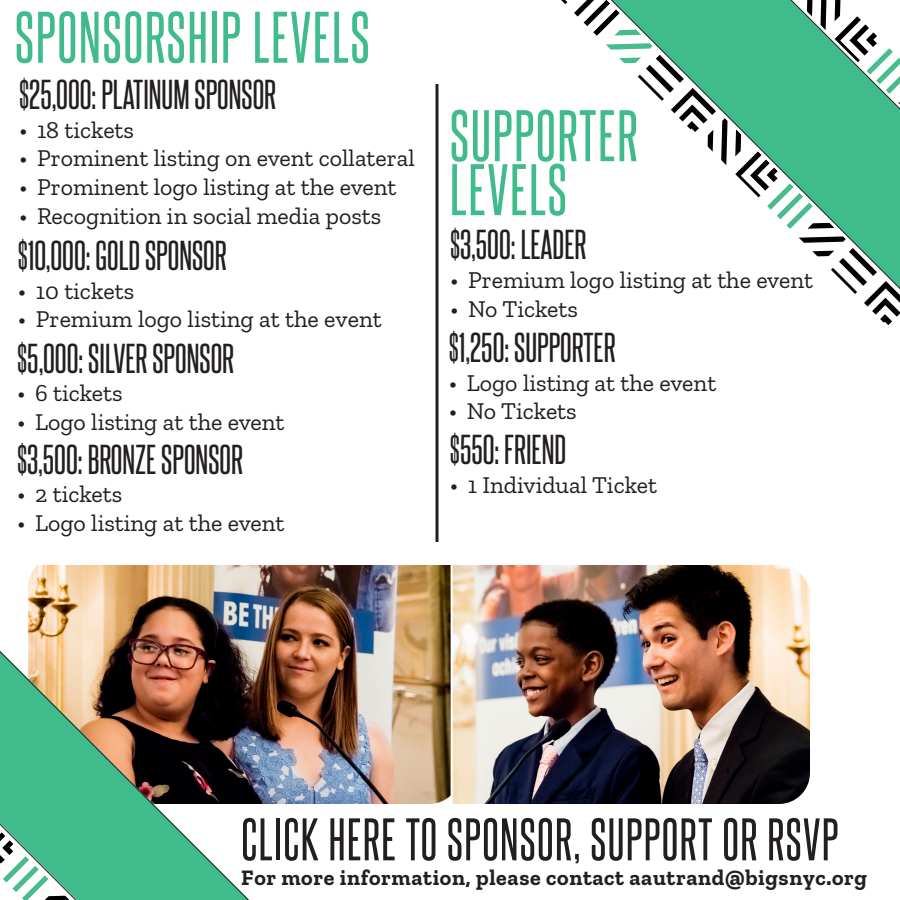
<style>
.page{position:relative;width:900px;height:900px;background:#fff}
.page>*{position:absolute;margin:0;border:0;box-sizing:border-box;transform-origin:0 0}
.t1{font:62px "Steelfish Rg";letter-spacing:.03em;color:#40bb8c}
.t2{font:51px "Steelfish Rg";letter-spacing:.03em;color:#231f20}
.t3{font:36px "Steelfish Rg";color:#231f20}
.t4{font:24px "Zilla Slab";color:#231f20}
.t5{font:700 22px "Zilla Slab";letter-spacing:.03em;color:#231f20}
</style>
<div class="page">
<hr style="left:436px;top:84px;width:2px;height:458px;background:#231f20">
<img style="left:0;top:479px;width:453px;height:421px">
<img style="left:453px;top:565px;width:357px;height:239px">
<svg style="left:561px;top:0;width:339px;height:325px"></svg>
<p class="t1" style="left:15px;top:-7px;width:356px">SPONSORSHIP LEVELS</p>
<p class="t3" style="left:19px;top:68px;width:259px">$25,000: PLATINUM SPONSOR</p>
<p class="t4" style="left:19px;top:116px;width:117px">• 18 tickets</p>
<p class="t4" style="left:19px;top:145px;width:397px">• Prominent listing on event collateral</p>
<p class="t4" style="left:19px;top:174px;width:379px">• Prominent logo listing at the event</p>
<p class="t4" style="left:19px;top:203px;width:364px">• Recognition in social media posts</p>
<p class="t3" style="left:18px;top:229px;width:210px">$10,000: GOLD SPONSOR</p>
<p class="t4" style="left:18px;top:277px;width:118px">• 10 tickets</p>
<p class="t4" style="left:18px;top:306px;width:365px">• Premium logo listing at the event</p>
<p class="t3" style="left:17px;top:332px;width:219px">$5,000: SILVER SPONSOR</p>
<p class="t4" style="left:17px;top:380px;width:107px">• 6 tickets</p>
<p class="t4" style="left:17px;top:409px;width:269px">• Logo listing at the event</p>
<p class="t3" style="left:17px;top:433px;width:228px">$3,500: BRONZE SPONSOR</p>
<p class="t4" style="left:17px;top:481px;width:107px">• 2 tickets</p>
<p class="t4" style="left:17px;top:510px;width:269px">• Logo listing at the event</p>
<p class="t1" style="left:450px;top:92px;width:189px">SUPPORTER</p>
<p class="t1" style="left:450px;top:146px;width:118px">LEVELS</p>
<p class="t3" style="left:450px;top:219px;width:138px">$3,500: LEADER</p>
<p class="t4" style="left:450px;top:267px;width:364px">• Premium logo listing at the event</p>
<p class="t4" style="left:450px;top:295px;width:129px">• No Tickets</p>
<p class="t3" style="left:449px;top:322px;width:168px">$1,250: SUPPORTER</p>
<p class="t4" style="left:449px;top:369px;width:269px">• Logo listing at the event</p>
<p class="t4" style="left:449px;top:398px;width:129px">• No Tickets</p>
<p class="t3" style="left:450px;top:424px;width:118px">$550: FRIEND</p>
<p class="t4" style="left:450px;top:471px;width:209px">• 1 Individual Ticket</p>
<p class="t2" style="left:241px;top:803px;width:598px">CLICK HERE TO SPONSOR, SUPPORT OR RSVP</p>
<p class="t5" style="left:241px;top:865px;width:627px">For more information, please contact aautrand@bigsnyc.org</p>
</div>
